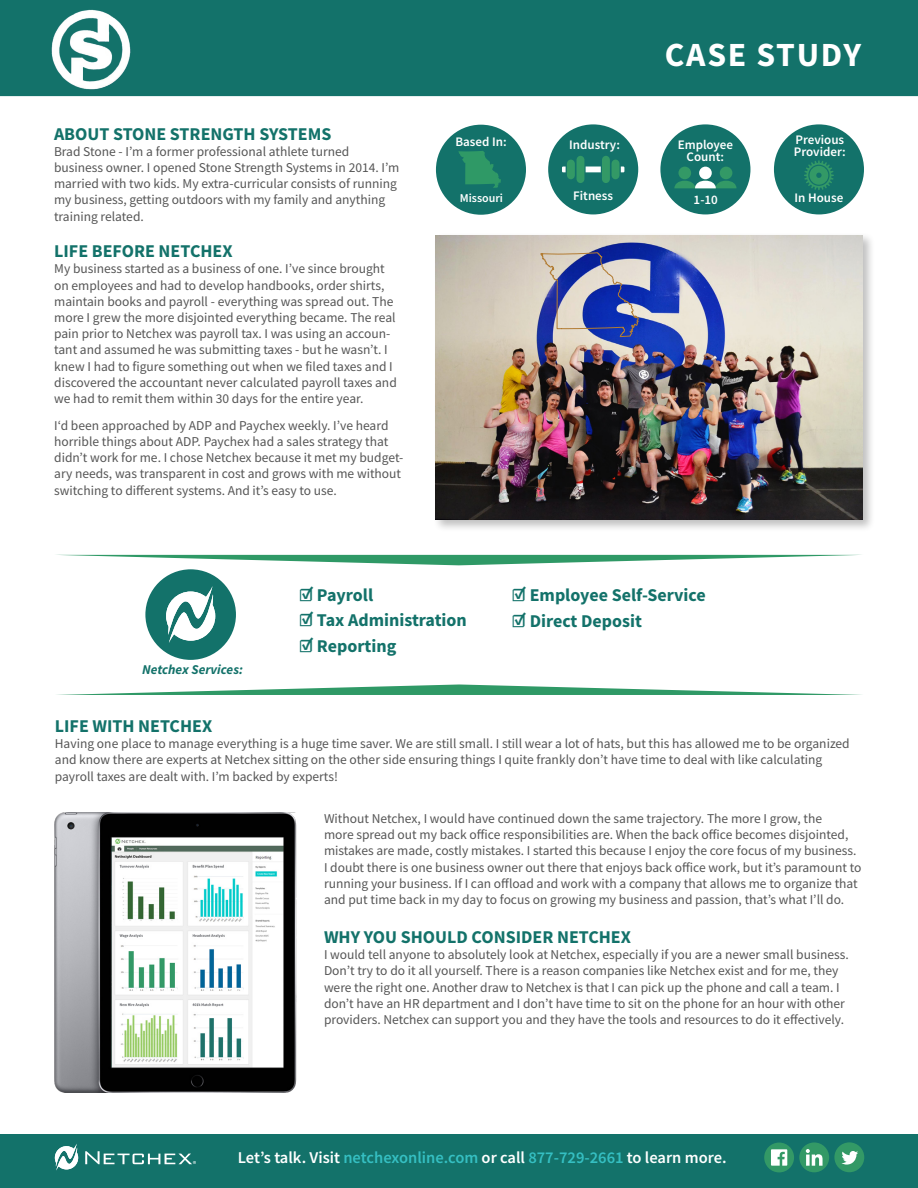
<style>
.page{position:relative;width:918px;height:1188px;background:#fff}
.page>*{position:absolute;margin:0;border:0;box-sizing:border-box;transform-origin:0 0}
.t1{font:700 33.75px "Source Sans Pro";letter-spacing:.05em;color:#fff}
.t2{font:700 18px "Source Sans Pro";color:#13726a}
.t3{font:600 16.5px "Source Sans Pro";color:#fff}
.t4{font:13.5px/16.2px "Source Sans Pro";color:#555}
.t5{font:italic 700 13.5px "Source Sans Pro";color:#13726a}
.t6{font:600 13.05px "Source Sans Pro";color:#fff}
.t7{font:600 12px "Source Sans Pro";color:#fff}
.t8{font:8.85px "Myriad Pro";color:#fff}
.s1{color:#35bfc2}
</style>
<div class="page">
<div style="left:0;top:1134px;width:918px;height:54px;background:#13726a"></div>
<div style="left:764px;top:1143px;width:30px;height:29px;background:#396;border-radius:50%"></div>
<svg style="left:771px;top:1149px;width:16px;height:17px"></svg>
<div style="left:799px;top:1142px;width:30px;height:30px;background:#396;border-radius:50%"></div>
<svg style="left:806px;top:1149px;width:17px;height:17px"></svg>
<div style="left:834px;top:1142px;width:30px;height:30px;background:#396;border-radius:50%"></div>
<svg style="left:841px;top:1151px;width:17px;height:14px"></svg>
<svg style="left:55px;top:1144px;width:23px;height:27px"></svg>
<svg style="left:85px;top:1151px;width:107px;height:13px"></svg>
<img style="left:54px;top:813px;width:243px;height:279px">
<div style="left:660px;top:124px;width:90px;height:90px;background:#13726a;border-radius:50%"></div>
<div style="left:678px;top:167px;width:13px;height:12px;background:#396;border-radius:50%"></div>
<div style="left:699px;top:167px;width:13px;height:12px;background:#fff;border-radius:50%"></div>
<div style="left:720px;top:167px;width:12px;height:12px;background:#396;border-radius:50%"></div>
<svg style="left:674px;top:181px;width:63px;height:7px"></svg>
<div style="left:774px;top:124px;width:90px;height:90px;background:#13726a;border-radius:50%"></div>
<div style="left:436px;top:125px;width:90px;height:90px;background:#13726a;border-radius:50%"></div>
<div style="left:145px;top:569px;width:91px;height:91px;background:#13726a;border-radius:50%"></div>
<svg style="left:166px;top:586px;width:49px;height:57px"></svg>
<svg style="left:61px;top:555px;width:795px;height:10px"></svg>
<svg style="left:57px;top:684px;width:805px;height:11px"></svg>
<div style="left:0;top:0;width:918px;height:96px;background:#13726a"></div>
<div style="left:548px;top:124px;width:90px;height:90px;background:#13726a;border-radius:50%"></div>
<div style="left:567px;top:160px;width:8px;height:19px;background:#396;border-radius:4px"></div>
<div style="left:577px;top:156px;width:7px;height:27px;background:#396;border-radius:4px"></div>
<svg style="left:562px;top:167px;width:4px;height:5px"></svg>
<div style="left:612px;top:160px;width:7px;height:19px;background:#396;border-radius:4px"></div>
<div style="left:602px;top:156px;width:8px;height:27px;background:#396;border-radius:4px"></div>
<svg style="left:621px;top:167px;width:3px;height:5px"></svg>
<svg style="left:586px;top:167px;width:15px;height:5px"></svg>
<div style="left:433px;top:233px;width:442px;height:299px;background:#000;opacity:.25"></div>
<img style="left:436px;top:235px;width:427px;height:285px">
<svg style="left:458px;top:151px;width:43px;height:37px"></svg>
<svg style="left:541px;top:253px;width:97px;height:84px;background:#777fb3"></svg>
<svg style="left:804px;top:160px;width:30px;height:30px"></svg>
<img style="left:51px;top:10px;width:80px;height:79px">
<p class="t2" style="left:54px;top:122px;width:279px">ABOUT STONE STRENGTH SYSTEMS</p>
<p class="t4" style="left:54px;top:143px;width:297px">Brad Stone - I’m a former professional athlete turned</p>
<p class="t4" style="left:54px;top:159px;width:347px">business owner. I opened Stone Strength Systems in 2014. I’m married with two kids. My extra-curricular consists of running my business, getting outdoors with my family and anything training related.</p>
<p class="t2" style="left:54px;top:239px;width:180px">LIFE BEFORE NETCHEX</p>
<p class="t4" style="left:54px;top:261px;width:344px">My business started as a business of one. I’ve since brought on employees and had to develop handbooks, order shirts, maintain books and payroll - everything was spread out. The more I grew the more disjointed everything became. The real pain prior to Netchex was payroll tax. I was using an accoun&shy;tant and assumed he was submitting taxes - but he wasn’t. I knew I had to figure something out when we filed taxes and I discovered the accountant never calculated payroll taxes and we had to remit them within 30 days for the entire year.</p>
<p class="t4" style="left:54px;top:417px;width:351px">I‘d been approached by ADP and Paychex weekly. I’ve heard horrible things about ADP. Paychex had a sales strategy that didn’t work for me. I chose Netchex because it met my budget&shy;ary needs, was transparent in cost and grows with me without switching to different systems. And it’s easy to use.</p>
<p class="t6" style="left:455px;top:133px;width:53px">Based In:</p>
<p class="t7" style="left:460px;top:190px;width:45px">Missouri</p>
<p class="t6" style="left:569px;top:136px;width:52px">Industry:</p>
<p class="t6" style="left:573px;top:187px;width:41px">Fitness</p>
<p class="t1" style="left:668px;top:26px;width:198px">CASE STUDY</p>
<p class="t1" style="left:665px;top:31px;width:198px">CASE STUDY</p>
<p class="t6" style="left:678px;top:136px;width:57px">Employee</p>
<p class="t6" style="left:687px;top:148px;width:39px">Count:</p>
<p class="t6" style="left:694px;top:191px;width:26px">1-10</p>
<p class="t6" style="left:795px;top:131px;width:50px">Previous</p>
<p class="t6" style="left:794px;top:143px;width:53px">Provider:</p>
<p class="t6" style="left:795px;top:189px;width:50px">In House</p>
<p class="t5" style="left:142px;top:660px;width:102px">Netchex Services:</p>
<p class="t2" style="left:299px;top:583px;width:76px">☑ Payroll</p>
<p class="t2" style="left:299px;top:608px;width:170px">☑ Tax Administration</p>
<p class="t2" style="left:299px;top:634px;width:99px">☑ Reporting</p>
<p class="t2" style="left:512px;top:583px;width:196px">☑ Employee Self-Service</p>
<p class="t2" style="left:512px;top:609px;width:132px">☑ Direct Deposit</p>
<p class="t2" style="left:55px;top:714px;width:159px">LIFE WITH NETCHEX</p>
<p class="t4" style="left:55px;top:736px;width:796px">Having one place to manage everything is a huge time saver. We are still small. I still wear a lot of hats, but this has allowed me to be organized and know there are experts at Netchex sitting on the other side ensuring things I quite frankly don’t have time to deal with like calculating payroll taxes are dealt with. I’m backed by experts!</p>
<p class="t4" style="left:324px;top:810px;width:539px">Without Netchex, I would have continued down the same trajectory. The more I grow, the<br>more spread out my back office responsibilities are. When the back office becomes disjointed, mistakes are made, costly mistakes. I started this because I enjoy the core focus of my business.<br>I doubt there is one business owner out there that enjoys back office work, but it’s paramount to running your business. If I can offload and work with a company that allows me to organize that and put time back in my day to focus on growing my business and passion, that’s what I’ll do.</p>
<p class="t2" style="left:324px;top:925px;width:309px">WHY YOU SHOULD CONSIDER NETCHEX</p>
<p class="t4" style="left:324px;top:947px;width:526px">I would tell anyone to absolutely look at Netchex, especially if you are a newer small business.<br>Don’t try to do it all yourself. There is a reason companies like Netchex exist and for me, they were the right one. Another draw to Netchex is that I can pick up the phone and call a team. I don’t have an HR department and I don’t have time to sit on the phone for an hour with other providers. Netchex can support you and they have the tools and resources to do it effectively.</p>
<p class="t8" style="left:193px;top:1159px;width:5px">®</p>
<p class="t3" style="left:238px;top:1147px;width:490px">Let’s talk. Visit <span class="s1">netchexonline.com</span> or call <span class="s1">877-729-2661</span> to learn more.</p>
</div>
